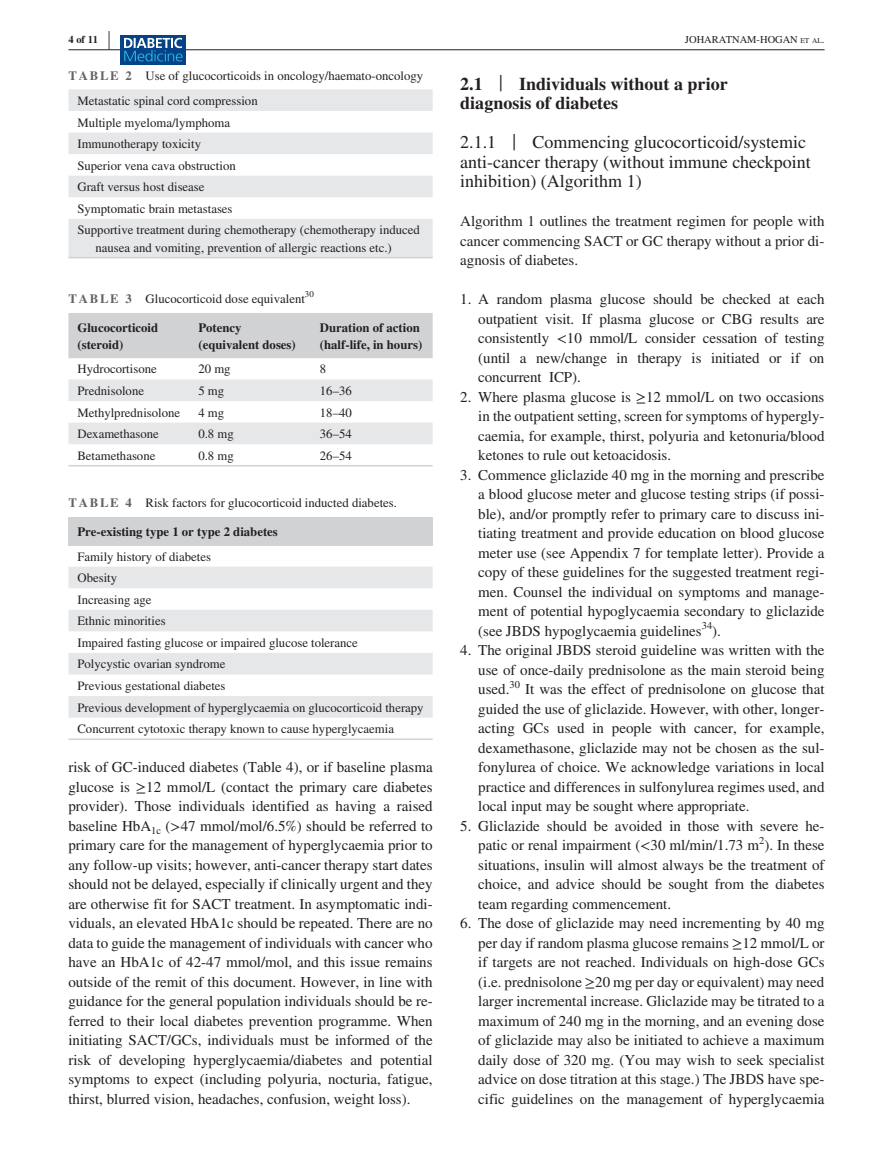
<style>
.page{position:relative;width:893px;height:1174px;background:#fff}
.page>*{position:absolute;margin:0;border:0;box-sizing:border-box;transform-origin:0 0}
.t1{font:700 25.95px "STIX";color:#231f20;scale:.36 1}
.t2{font:18px/19.5px "STIX";color:#231f20}
.t3{font:700 18px/19.5px "STIX";color:#231f20}
.t4{font:15px/19.5px "STIX";color:#231f20;text-align:justify}
.t5{font:12.75px/21.6px "STIX";color:#231f20}
.t6{font:700 12.75px/17.2px "STIX";color:#231f20}
.t7{font:10.5px "STIX";color:#231f20}
.t8{font:700 10.5px "STIX";color:#231f20}
.t9{font:10.5px "STIX";color:#231f20}
.s1{font-size:7.35px}
.s2{font-weight:700;color:#636366}
.s3{font-weight:400;font-size:23.7px}
.s4{font-size:23.7px}
</style>
<div class="page">
<hr style="left:68px;top:49px;width:756px;height:1px;background:#231f20">
<div style="left:120px;top:35px;width:65px;height:30px;background:#054286"></div>
<svg style="left:124px;top:38px;width:59px;height:23px"></svg>
<svg style="left:68px;top:89px;width:365px;height:168px;fill:#e6e7e9"></svg>
<hr style="left:68px;top:257px;width:365px;height:1px;background:#d1d2d4">
<div style="left:68px;top:313px;width:365px;height:45px;background:#d1d2d4"></div>
<svg style="left:68px;top:379px;width:365px;height:65px"></svg>
<hr style="left:68px;top:465px;width:121px;height:1px;background:#d1d2d4">
<hr style="left:189px;top:465px;width:122px;height:1px;background:#d1d2d4">
<hr style="left:311px;top:465px;width:122px;height:1px;background:#d1d2d4">
<div style="left:68px;top:517px;width:365px;height:28px;background:#d1d2d4"></div>
<svg style="left:68px;top:567px;width:365px;height:150px;fill:#e6e7e9"></svg>
<hr style="left:68px;top:738px;width:365px;height:2px;background:#d1d2d4">
<p class="t8" style="left:68px;top:33px;width:31px">4 of 11</p>
<h1 class="t1" style="left:108px;top:24px;width:7px">|</h1>
<p class="t7" style="left:685px;top:32px;width:141px">JOHARATNAM-HOGAN <span class="s1">et al</span>.</p>
<p class="t5" style="left:77px;top:64px;width:347px;line-height:25.3px;text-indent:-9px"><span class="s2">TABLE 2</span> Use of glucocorticoids in oncology/haemato-oncology<br>Metastatic spinal cord compression</p>
<p class="t5" style="left:77px;top:112px;width:344px">Multiple myeloma/lymphoma<br>Immunotherapy toxicity<br>Superior vena cava obstruction<br>Graft versus host disease<br>Symptomatic brain metastases<br>Supportive treatment during chemotherapy (chemotherapy induced</p>
<p class="t5" style="left:95px;top:237px;width:298px">nausea and vomiting, prevention of allergic reactions etc.)</p>
<p class="t5" style="left:68px;top:289px;width:247px"><span class="s2">TABLE 3</span> Glucocorticoid dose equivalent<sup>30</sup></p>
<p class="t6" style="left:77px;top:319px;width:82px">Glucocorticoid (steroid)</p>
<p class="t6" style="left:198px;top:319px;width:99px">Potency (equivalent doses)</p>
<p class="t6" style="left:320px;top:319px;width:104px">Duration of action (half-life, in hours)</p>
<p class="t5" style="left:77px;top:359px;width:81px">Hydrocortisone</p>
<p class="t5" style="left:198px;top:359px;width:34px">20 mg</p>
<p class="t5" style="left:320px;top:359px;width:8px">8</p>
<p class="t5" style="left:77px;top:381px;width:68px">Prednisolone</p>
<p class="t5" style="left:198px;top:381px;width:27px">5 mg</p>
<p class="t5" style="left:320px;top:381px;width:33px">16–36</p>
<p class="t5" style="left:77px;top:402px;width:104px">Methylprednisolone</p>
<p class="t5" style="left:198px;top:402px;width:27px">4 mg</p>
<p class="t5" style="left:320px;top:402px;width:33px">18–40</p>
<p class="t5" style="left:77px;top:424px;width:83px">Dexamethasone</p>
<p class="t5" style="left:198px;top:424px;width:37px">0.8 mg</p>
<p class="t5" style="left:320px;top:424px;width:33px">36–54</p>
<p class="t5" style="left:77px;top:445px;width:79px">Betamethasone</p>
<p class="t5" style="left:198px;top:445px;width:37px">0.8 mg</p>
<p class="t5" style="left:320px;top:445px;width:33px">26–54</p>
<p class="t5" style="left:68px;top:493px;width:330px"><span class="s2">TABLE 4</span> Risk factors for glucocorticoid inducted diabetes.</p>
<p class="t6" style="left:77px;top:523px;width:202px">Pre-existing type 1 or type 2 diabetes</p>
<p class="t5" style="left:77px;top:546px;width:348px">Family history of diabetes<br>Obesity<br>Increasing age<br>Ethnic minorities<br>Impaired fasting glucose or impaired glucose tolerance<br>Polycystic ovarian syndrome<br>Previous gestational diabetes<br>Previous development of hyperglycaemia on glucocorticoid therapy Concurrent cytotoxic therapy known to cause hyperglycaemia</p>
<p class="t4" style="left:68px;top:758px;width:366px">risk of GC-induced diabetes (Table 4), or if baseline plasma glucose is ≥12 mmol/L (contact the primary care diabetes provider). Those individuals identified as having a raised baseline HbA<sub>1c</sub> (&gt;47 mmol/mol/6.5%) should be referred to primary care for the management of hyperglycaemia prior to any follow-up visits; however, anti-cancer therapy start dates should not be delayed, especially if clinically urgent and they are otherwise fit for SACT treatment. In asymptomatic indi&shy;viduals, an elevated HbA1c should be repeated. There are no data to guide the management of individuals with cancer who have an HbA1c of 42-47 mmol/mol, and this issue remains outside of the remit of this document. However, in line with guidance for the general population individuals should be re&shy;ferred to their local diabetes prevention programme. When initiating SACT/GCs, individuals must be informed of the risk of developing hyperglycaemia/diabetes and potential symptoms to expect (including polyuria, nocturia, fatigue, thirst, blurred vision, headaches, confusion, weight loss).</p>
<p class="t3" style="left:460px;top:74px;width:269px">2.1 <span class="s3">|</span> Individuals without a prior diagnosis of diabetes</p>
<p class="t2" style="left:460px;top:133px;width:352px">2.1.1 <span class="s4">|</span> Commencing glucocorticoid/systemic anti-cancer therapy (without immune checkpoint inhibition) (Algorithm 1)</p>
<p class="t4" style="left:460px;top:212px;width:366px">Algorithm 1 outlines the treatment regimen for people with cancer commencing SACT or GC therapy without a prior di&shy;agnosis of diabetes.</p>
<p class="t4" style="left:478px;top:290px;width:348px;text-indent:-18px">1. A random plasma glucose should be checked at each outpatient visit. If plasma glucose or CBG results are consistently &lt;10 mmol/L consider cessation of testing (until a new/change in therapy is initiated or if on concurrent ICP).</p>
<p class="t4" style="left:478px;top:388px;width:348px;text-indent:-18px">2. Where plasma glucose is ≥12 mmol/L on two occasions in the outpatient setting, screen for symptoms of hypergly&shy;caemia, for example, thirst, polyuria and ketonuria/blood ketones to rule out ketoacidosis.</p>
<p class="t4" style="left:478px;top:466px;width:348px;text-indent:-18px">3. Commence gliclazide 40 mg in the morning and prescribe a blood glucose meter and glucose testing strips (if possi&shy;ble), and/or promptly refer to primary care to discuss ini&shy;tiating treatment and provide education on blood glucose meter use (see Appendix 7 for template letter). Provide a copy of these guidelines for the suggested treatment regi&shy;men. Counsel the individual on symptoms and manage&shy;ment of potential hypoglycaemia secondary to gliclazide (see JBDS hypoglycaemia guidelines<sup>34</sup>).</p>
<p class="t4" style="left:478px;top:641px;width:348px;text-indent:-18px">4. The original JBDS steroid guideline was written with the use of once-daily prednisolone as the main steroid being used.</p>
<p class="t9" style="left:510px;top:677px;width:12px">30</p>
<p class="t4" style="left:478px;top:680px;width:348px;text-indent:47px">It was the effect of prednisolone on glucose that guided the use of gliclazide. However, with other, longer&shy;acting GCs used in people with cancer, for example, dexamethasone, gliclazide may not be chosen as the sul&shy;fonylurea of choice. We acknowledge variations in local practice and differences in sulfonylurea regimes used, and local input may be sought where appropriate.</p>
<p class="t4" style="left:460px;top:817px;width:366px;text-align:right">5. Gliclazide should be avoided in those with severe he&shy;patic or renal impairment (&lt;30 ml/min/1.73 m ). In these</p>
<p class="t9" style="left:759px;top:833px;width:7px">2</p>
<p class="t4" style="left:478px;top:856px;width:348px">situations, insulin will almost always be the treatment of choice, and advice should be sought from the diabetes team regarding commencement.</p>
<p class="t4" style="left:478px;top:914px;width:348px;text-indent:-18px">6. The dose of gliclazide may need incrementing by 40 mg per day if random plasma glucose remains ≥12 mmol/L or if targets are not reached. Individuals on high-dose GCs (i.e. prednisolone ≥20 mg per day or equivalent) may need larger incremental increase. Gliclazide may be titrated to a maximum of 240 mg in the morning, and an evening dose of gliclazide may also be initiated to achieve a maximum daily dose of 320 mg. (You may wish to seek specialist advice on dose titration at this stage.) The JBDS have spe&shy;cific guidelines on the management of hyperglycaemia</p>
</div>
